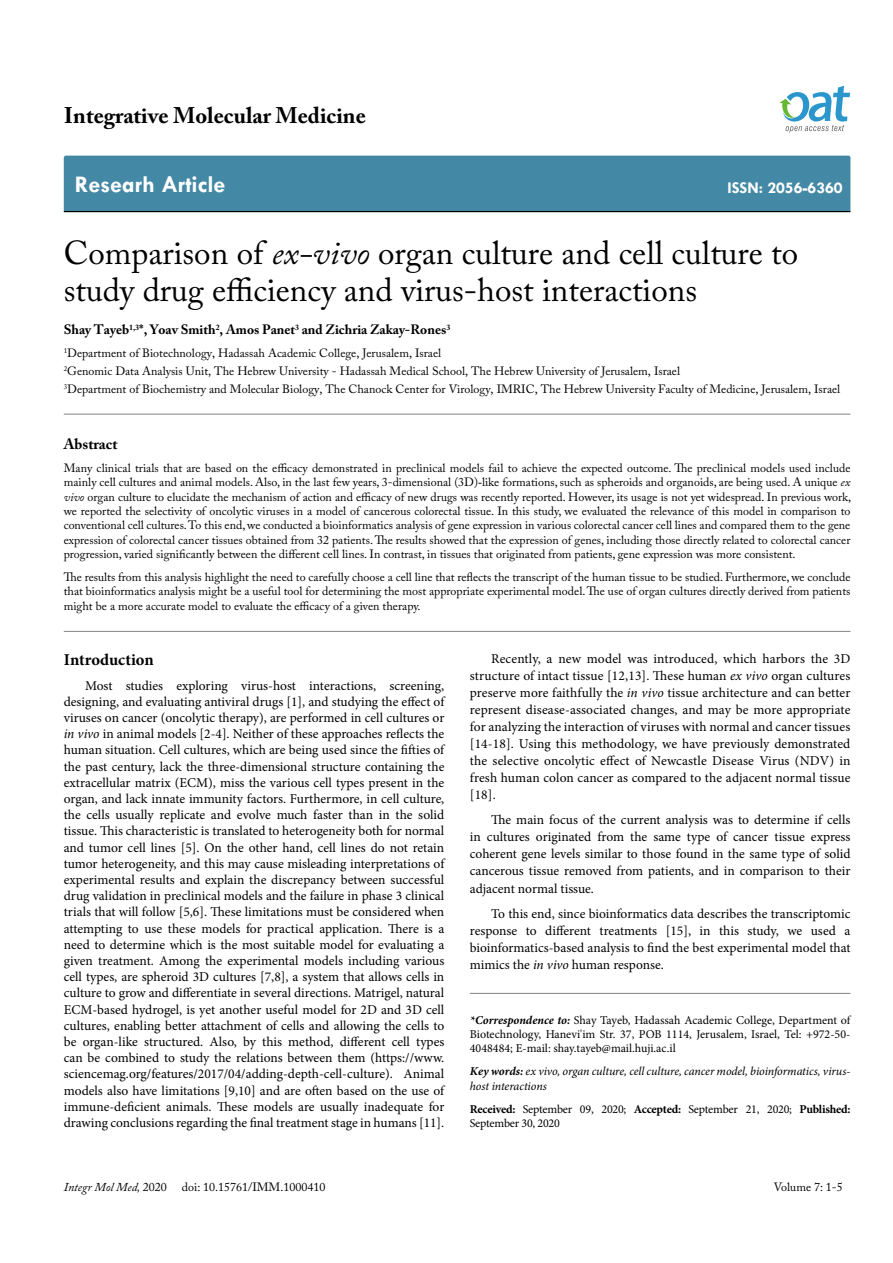
<style>
.page{position:relative;width:893px;height:1263px;background:#fff}
.page>*{position:absolute;margin:0;border:0;box-sizing:border-box;transform-origin:0 0}
.t1{font:33px/37.5px "Adobe Caslon Pro";color:#000}
.t2{font:700 24px "Tw Cen";color:#fff}
.t3{font:700 22.5px "Adobe Caslon Pro";color:#000}
.t4{font:700 16.5px "Tw Cen";color:#fff}
.t5{font:700 16.5px "Minion Pro";letter-spacing:-.005em;color:#000}
.t6{font:700 15px "Adobe Caslon Pro";color:#000}
.t7{font:13.5px/16.2px "Minion Pro";color:#000;text-align:justify}
.t8{font:700 13.5px "Adobe Caslon Pro";color:#000}
.t9{font:12px/14.4px "Adobe Caslon Pro";color:#000;text-align:justify}
.t10{font:12px/14.4px "Minion Pro";letter-spacing:-.02em;color:#000;text-align:justify}
.t11{font:italic 12px/14.4px "Minion Pro";letter-spacing:-.005em;color:#000}
.t12{font:italic 12px "Adobe Caslon Pro";color:#000}
.s1{font-style:italic}
.s2{font-family:"Times New Roman"}
.s3{font-weight:700;font-style:italic}
.s4{font-weight:700}
.s5{font-style:normal}
</style>
<div class="page">
<div style="left:64px;top:156px;width:786px;height:55px;background:#4389a5"></div>
<hr style="left:64px;top:211px;width:786px;height:1px;background:#000">
<svg style="left:779px;top:86px;width:71px;height:47px"></svg>
<hr style="left:64px;top:631px;width:786px;height:1px;background:#808285">
<hr style="left:64px;top:414px;width:786px;height:1px;background:#808285">
<hr style="left:470px;top:993px;width:380px;height:1px;background:#808285">
<h3 class="t3" style="left:64px;top:102px;width:303px">Integrative Molecular Medicine</h3>
<h2 class="t2" style="left:75px;top:170px;width:152px">Researh Article</h2>
<p class="t4" style="left:727px;top:178px;width:117px">ISSN: 2056-6360</p>
<h1 class="t1" style="left:64px;top:234px;width:736px">Comparison of <span class="s1">ex-vivo</span> organ culture and cell culture to study drug efficiency and virus-host interactions</h1>
<p class="t8" style="left:64px;top:322px;width:388px">Shay Tayeb<sup>1,3</sup>*, Yoav Smith<sup>2</sup>, Amos Panet<sup>3</sup> and Zichria Zakay-Rones<sup>3</sup></p>
<p class="t9" style="left:64px;top:343px;width:778px;line-height:18px;text-align:left"><sup>1</sup>Department of Biotechnology, Hadassah Academic College, Jerusalem, Israel<br><sup>2</sup>Genomic Data Analysis Unit, The Hebrew University - Hadassah Medical School, The Hebrew University of Jerusalem, Israel<br><sup>3</sup>Department of Biochemistry and Molecular Biology, The Chanock Center for Virology, IMRIC, The Hebrew University Faculty of Medicine, Jerusalem, Israel</p>
<p class="t6" style="left:64px;top:435px;width:55px">Abstract</p>
<p class="t9" style="left:64px;top:460px;width:789px">Many clinical trials that are based on the efficacy demonstrated in preclinical models fail to achieve the expected outcome. The preclinical models used include mainly cell cultures and animal models. Also, in the last few years, 3-dimensional (3D)<span class="s2">-</span>like formations, such as spheroids and organoids, are being used. A unique <span class="s1">ex vivo</span> organ culture to elucidate the mechanism of action and efficacy of new drugs was recently reported. However, its usage is not yet widespread. In previous work, we reported the selectivity of oncolytic viruses in a model of cancerous colorectal tissue. In this study, we evaluated the relevance of this model in comparison to conventional cell cultures. To this end, we conducted a bioinformatics analysis of gene expression in various colorectal cancer cell lines and compared them to the gene expression of colorectal cancer tissues obtained from 32 patients. The results showed that the expression of genes, including those directly related to colorectal cancer progression, varied significantly between the different cell lines. In contrast, in tissues that originated from patients, gene expression was more consistent.</p>
<p class="t9" style="left:64px;top:570px;width:788px">The results from this analysis highlight the need to carefully choose a cell line that reflects the transcript of the human tissue to be studied. Furthermore, we conclude that bioinformatics analysis might be a useful tool for determining the most appropriate experimental model. The use of organ cultures directly derived from patients might be a more accurate model to evaluate the efficacy of a given therapy.</p>
<p class="t5" style="left:64px;top:648px;width:91px">Introduction</p>
<p class="t7" style="left:64px;top:677px;width:382px;text-indent:21px">Most studies exploring virus-host interactions, screening, designing, and evaluating antiviral drugs [1], and studying the effect of viruses on cancer (oncolytic therapy), are performed in cell cultures or <span class="s1">in vivo</span> in animal models [2-4]. Neither of these approaches reflects the human situation. Cell cultures, which are being used since the fifties of the past century, lack the three-dimensional structure containing the extracellular matrix (ECM), miss the various cell types present in the organ, and lack innate immunity factors. Furthermore, in cell culture, the cells usually replicate and evolve much faster than in the solid tissue. This characteristic is translated to heterogeneity both for normal and tumor cell lines [5]. On the other hand, cell lines do not retain tumor heterogeneity, and this may cause misleading interpretations of experimental results and explain the discrepancy between successful drug validation in preclinical models and the failure in phase 3 clinical trials that will follow [5,6]. These limitations must be considered when attempting to use these models for practical application. There is a need to determine which is the most suitable model for evaluating a given treatment. Among the experimental models including various cell types, are spheroid 3D cultures [7,8], a system that allows cells in culture to grow and differentiate in several directions. Matrigel, natural ECM-based hydrogel, is yet another useful model for 2D and 3D cell cultures, enabling better attachment of cells and allowing the cells to be organ-like structured. Also, by this method, different cell types can be combined to study the relations between them (https://www. sciencemag.org/features/2017/04/adding-depth-cell-culture). Animal models also have limitations [9,10] and are often based on the use of immune-deficient animals. These models are usually inadequate for drawing conclusions regarding the final treatment stage in humans [11].</p>
<p class="t7" style="left:470px;top:650px;width:382px;line-height:17px;text-indent:21px">Recently, a new model was introduced, which harbors the 3D structure of intact tissue [12,13]. These human <span class="s1">ex vivo</span> organ cultures preserve more faithfully the <span class="s1">in vivo</span> tissue architecture and can better represent disease-associated changes, and may be more appropriate for analyzing the interaction of viruses with normal and cancer tissues [14-18]. Using this methodology, we have previously demonstrated the selective oncolytic effect of Newcastle Disease Virus (NDV) in fresh human colon cancer as compared to the adjacent normal tissue [18].</p>
<p class="t7" style="left:470px;top:812px;width:382px;line-height:17px;text-indent:21px">The main focus of the current analysis was to determine if cells in cultures originated from the same type of cancer tissue express coherent gene levels similar to those found in the same type of solid cancerous tissue removed from patients, and in comparison to their adjacent normal tissue.</p>
<p class="t7" style="left:470px;top:905px;width:382px;line-height:17px;text-indent:21px">To this end, since bioinformatics data describes the transcriptomic response to different treatments [15], in this study, we used a bioinformatics-based analysis to find the best experimental model that mimics the <span class="s1">in vivo</span> human response.</p>
<p class="t10" style="left:470px;top:1012px;width:382px"><span class="s3">*Correspondence to:</span> Shay Tayeb, Hadassah Academic College, Department of Biotechnology, Hanevi'im Str. 37, POB 1114, Jerusalem, Israel, Tel: +972-50- 4048484; E-mail: shay.tayeb@mail.huji.ac.il</p>
<p class="t11" style="left:470px;top:1064px;width:382px"><span class="s4">Key words:</span> ex vivo, organ culture, cell culture, cancer model, bioinformatics, virus&shy;host interactions</p>
<p class="t10" style="left:470px;top:1102px;width:382px"><span class="s4">Received:</span> September 09, 2020; <span class="s4">Accepted:</span> September 21, 2020; <span class="s4">Published:<br></span>September 30, 2020</p>
<p class="t12" style="left:64px;top:1180px;width:104px">Integr Mol Med, <span class="s5">2020</span></p>
<p class="t9" style="left:182px;top:1180px;width:145px">doi: 10.15761/IMM.1000410</p>
<p class="t9" style="left:774px;top:1180px;width:71px">Volume 7: 1-5</p>
</div>
